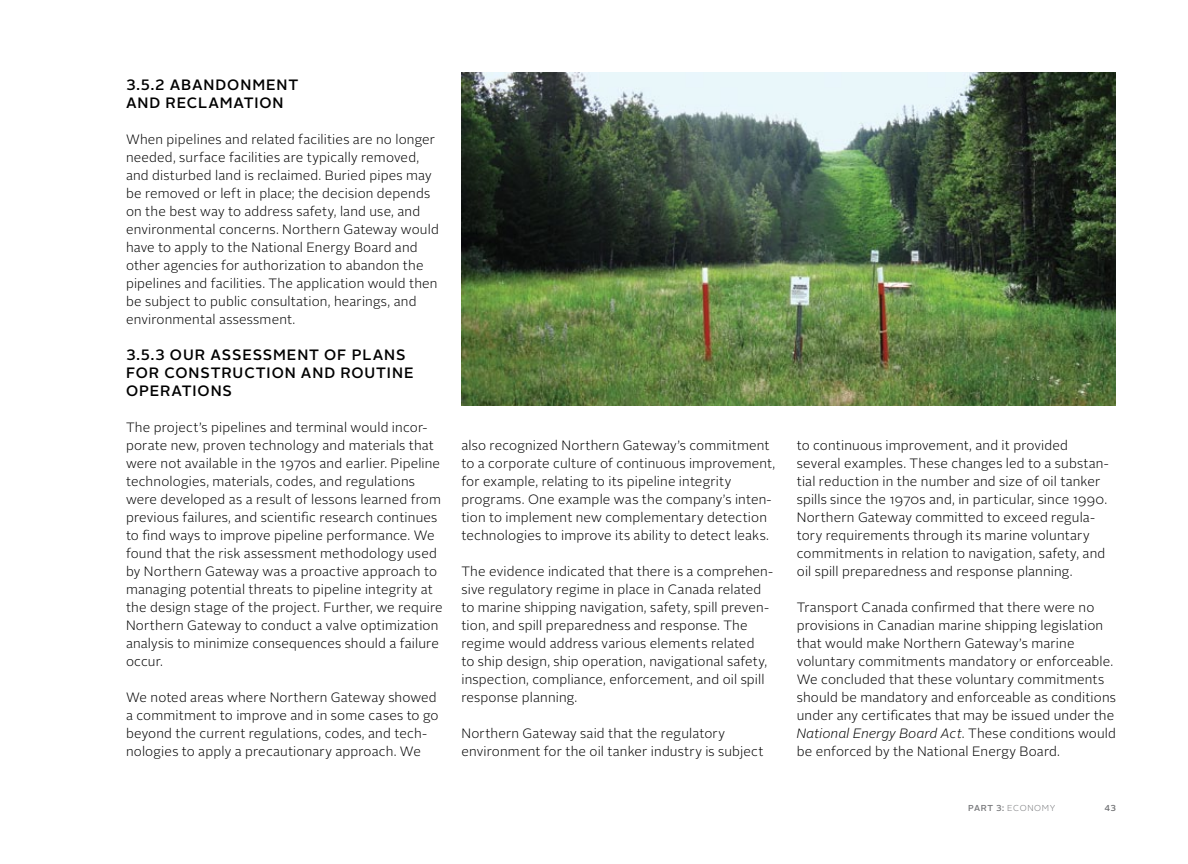
<style>
.page{position:relative;width:1188px;height:864px;background:#fff}
.page>*{position:absolute;margin:0;border:0;box-sizing:border-box;transform-origin:0 0}
.t1{font:500 15px/18px "Alright Sans";letter-spacing:.185em;color:#000}
.t2{font:300 13.5px/18px "Alright Sans";letter-spacing:.01em;color:#000}
.t3{font:300 8.7px "Alright Sans";color:#77787b}
.t4{font:500 8.7px "Alright Sans";color:#77787b}
.t5{font:500 8.7px "Alright Sans";color:#6d6e71}
.s1{font-style:italic}
.s2{font-weight:500}
</style>
<div class="page">
<img style="left:462px;top:72px;width:654px;height:333px">
<p class="t1" style="left:126px;top:76px;width:174px">3.5.2 ABANDONM ENT<br>AND RECLAMA</p>
<p class="t1" style="left:244px;top:94px;width:41px">TION</p>
<p class="t2" style="left:126px;top:131px;width:314px">When pipelines and related facilities are no longer needed, surface facilities are typically removed, and disturbed land is reclaimed. Buried pipes may be removed or left in place; the decision depends on the best way to address safety, land use, and environmental concerns. Northern Gateway would have to apply to the National Energy Board and other agencies for authorization to abandon the pipelines and facilities. The application would then be subject to public consultation, hearings, and environmental assessment.</p>
<p class="t1" style="left:126px;top:346px;width:51px">3.5.3 OUR</p>
<p class="t1" style="left:210px;top:346px;width:11px">ASS</p>
<p class="t1" style="left:242px;top:346px;width:22px">ESSM</p>
<p class="t1" style="left:287px;top:346px;width:76px">ENT OF PLA</p>
<p class="t1" style="left:384px;top:346px;width:21px">NS</p>
<p class="t1" style="left:126px;top:364px;width:107px">FOR CONSTRUC</p>
<p class="t1" style="left:256px;top:364px;width:159px">TION AND ROUTINE</p>
<p class="t1" style="left:126px;top:382px;width:106px">OPERATIONS</p>
<p class="t2" style="left:126px;top:419px;width:318px">The project’s pipelines and terminal would incor&shy;porate new, proven technology and materials that were not available in the 1970s and earlier. Pipeline technologies, materials, codes, and regulations were developed as a result of lessons learned from previous failures, and scientific research continues to find ways to improve pipeline performance. We found that the risk assessment methodology used by Northern Gateway was a proactive approach to managing potential threats to pipeline integrity at the design stage of the project. Further, we require Northern Gateway to conduct a valve optimization analysis to minimize consequences should a failure occur.</p>
<p class="t2" style="left:126px;top:688px;width:314px">We noted areas where Northern Gateway showed a commitment to improve and in some cases to go beyond the current regulations, codes, and tech&shy;nologies to apply a precautionary approach. We</p>
<p class="t2" style="left:461px;top:436px;width:315px">also recognized Northern Gateway’s commitment to a corporate culture of continuous improvement, for example, relating to its pipeline integrity programs. One example was the company’s inten&shy;tion to implement new complementary detection technologies to improve its ability to detect leaks.</p>
<p class="t2" style="left:461px;top:562px;width:313px">The evidence indicated that there is a comprehen&shy;sive regulatory regime in place in Canada related to marine shipping navigation, safety, spill preven&shy;tion, and spill preparedness and response. The regime would address various elements related<br>to ship design, ship operation, navigational safety, inspection, compliance, enforcement, and oil spill response planning.</p>
<p class="t2" style="left:461px;top:724px;width:304px">Northern Gateway said that the regulatory environment for the oil tanker industry is subject</p>
<p class="t2" style="left:797px;top:436px;width:314px">to continuous improvement, and it provided several examples. These changes led to a substan&shy;tial reduction in the number and size of oil tanker spills since the 1970s and, in particular, since 1990.<br>Northern Gateway committed to exceed regula&shy;tory requirements through its marine voluntary commitments in relation to navigation, safety, and oil spill preparedness and response planning.</p>
<p class="t2" style="left:797px;top:598px;width:321px">Transport Canada confirmed that there were no provisions in Canadian marine shipping legislation that would make Northern Gateway’s marine voluntary commitments mandatory or enforceable.<br>We concluded that these voluntary commitments should be mandatory and enforceable as conditions under any certificates that may be issued under the <span class="s1">National Energy Board Act</span>. These conditions would be enforced by the National Energy Board.</p>
<p class="t4" style="left:968px;top:802px;width:7px">PAR</p>
<p class="t3" style="left:987px;top:802px;width:28px"><span class="s2">T 3:</span> economy</p>
<p class="t5" style="left:1104px;top:802px;width:13px">43</p>
</div>
